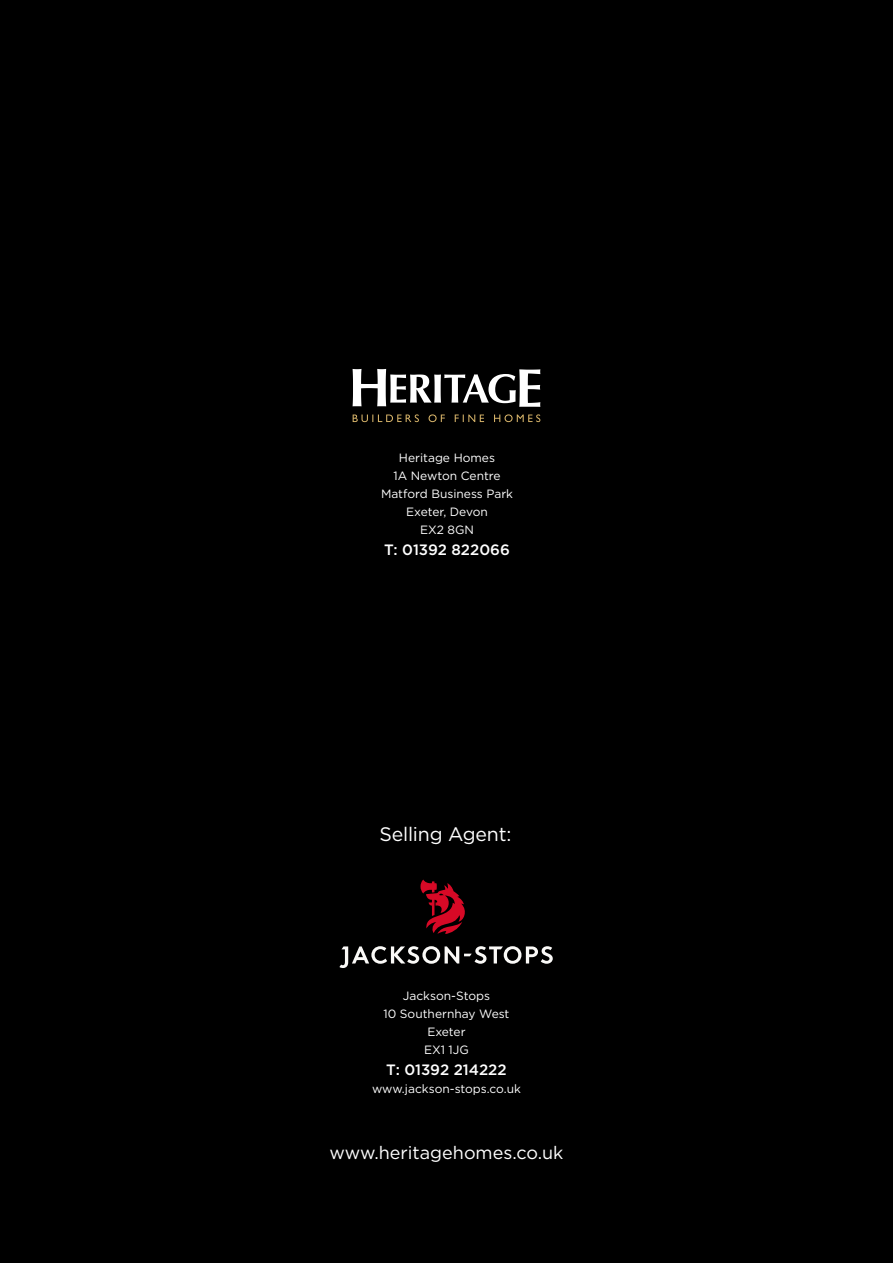
<style>
.page{position:relative;width:893px;height:1263px;background:#000}
.page>*{position:absolute;margin:0;border:0;box-sizing:border-box;transform-origin:0 0}
.t1{font:19.5px "Gotham";letter-spacing:-.01em;color:#fff}
.t2{font:18px "Gotham";color:#fff}
.t3{font:500 15px "Gotham";color:#fff}
.t4{font:12px/18px "Gotham";color:#fff;text-align:center}
</style>
<div class="page">
<svg style="left:339px;top:946px;width:214px;height:22px"></svg>
<svg style="left:420px;top:879px;width:48px;height:55px;background:#5c0310"></svg>
<svg style="left:353px;top:369px;width:187px;height:38px"></svg>
<svg style="left:353px;top:414px;width:187px;height:8px"></svg>
<p class="t4" style="left:381px;top:448px;width:134px">Heritage Homes<br>1A Newton Centre<br>Matford Business Park<br>Exeter, Devon<br>EX2 8GN</p>
<p class="t3" style="left:384px;top:540px;width:127px">T: 01392 822066</p>
<h1 class="t1" style="left:379px;top:821px;width:133px">Selling Agent:</h1>
<p class="t4" style="left:383px;top:987px;width:127px">Jackson-Stops<br>10 Southernhay West<br>Exeter<br>EX1 1JG</p>
<p class="t3" style="left:386px;top:1060px;width:122px">T: 01392 214222</p>
<p class="t4" style="left:372px;top:1080px;width:150px">www.jackson-stops.co.uk</p>
<h2 class="t2" style="left:330px;top:1141px;width:235px">www.heritagehomes.co.uk</h2>
</div>
